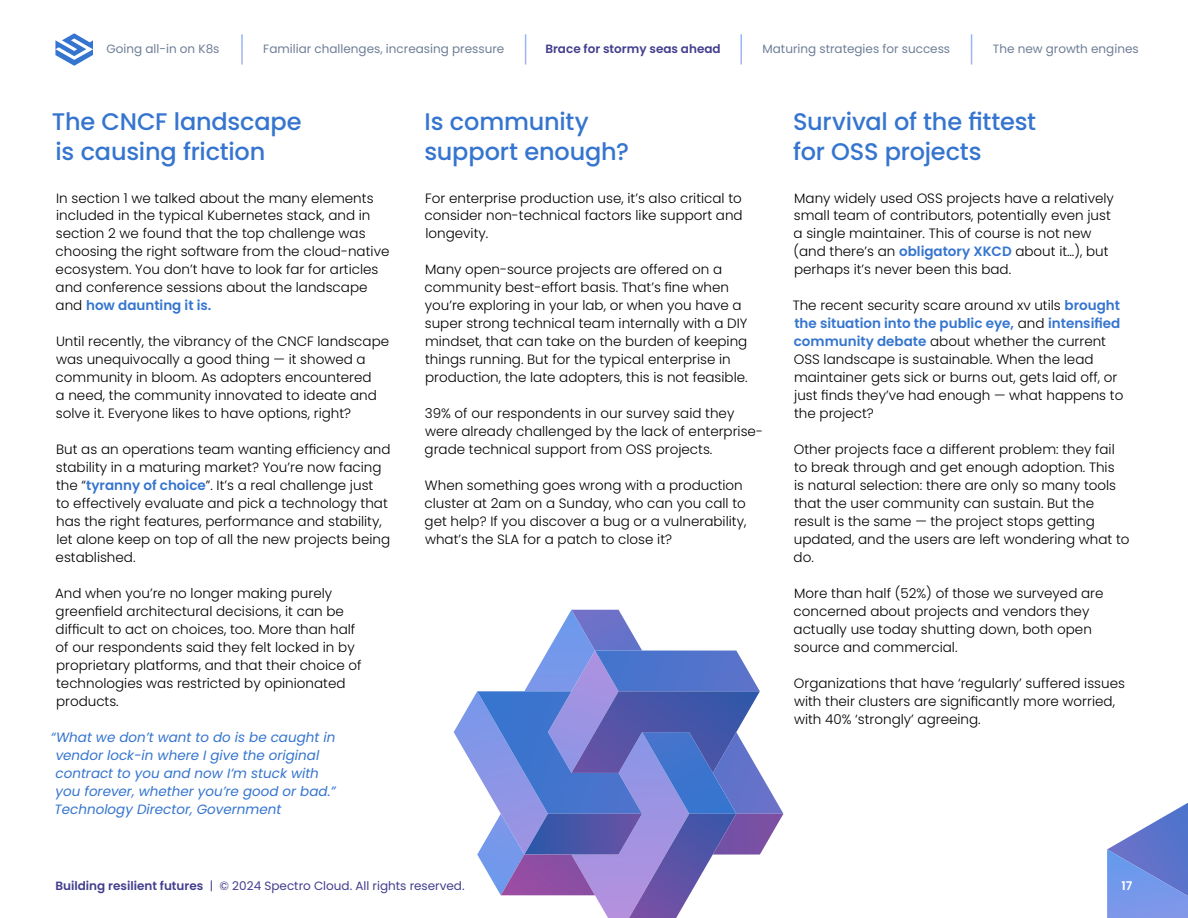
<style>
.page{position:relative;width:1188px;height:918px;background:#fff}
.page>*{position:absolute;margin:0;border:0;box-sizing:border-box;transform-origin:0 0}
.t1{font:500 24px/30px "Poppins";letter-spacing:-.01em;color:#3575cf}
.t2{font:300 13.5px/18px "Poppins";color:#000}
.t3{font:italic 13.5px/18px "Poppins";color:#3575cf}
.t4{font:12px "Poppins";color:#6e7e96}
.t5{font:12px "Poppins";color:#433e8e}
.t6{font:600 12px "Poppins";color:#433e8e}
.t7{font:600 12px "Poppins";color:#fff}
.s1{font-weight:600;color:#3575cf}
.s2{font-weight:600}
</style>
<div class="page">
<svg style="left:1107px;top:803px;width:81px;height:115px"></svg>
<svg style="left:454px;top:610px;width:329px;height:308px"></svg>
<svg style="left:56px;top:33px;width:37px;height:33px"></svg>
<p class="t4" style="left:106px;top:42px;width:115px">Going all-in on K8s</p>
<p class="t4" style="left:263px;top:42px;width:242px">Familiar challenges, increasing pressure</p>
<p class="t6" style="left:545px;top:42px;width:177px">Brace for stormy seas ahead</p>
<p class="t4" style="left:763px;top:42px;width:189px">Maturing strategies for success</p>
<p class="t4" style="left:993px;top:42px;width:147px">The new growth engines</p>
<h1 class="t1" style="left:52px;top:107px;width:251px">The CNCF landscape is causing friction</h1>
<p class="t2" style="left:56px;top:189px;width:335px">In section 1 we talked about the many elements included in the typical Kubernetes stack, and in section 2 we found that the top challenge was choosing the right software from the cloud-native ecosystem. You don’t have to look far for articles and conference sessions about the landscape and <span class="s1">how daunting it is.</span></p>
<p class="t2" style="left:56px;top:333px;width:335px">Until recently, the vibrancy of the CNCF landscape was unequivocally a good thing — it showed a community in bloom. As adopters encountered<br>a need, the community innovated to ideate and solve it. Everyone likes to have options, right?</p>
<p class="t2" style="left:56px;top:441px;width:336px">But as an operations team wanting efficiency and stability in a maturing market? You’re now facing the “<span class="s1">tyranny of choice</span>”. It’s a real challenge just<br>to effectively evaluate and pick a technology that has the right features, performance and stability, let alone keep on top of all the new projects being established.</p>
<p class="t2" style="left:55px;top:585px;width:308px">And when you’re no longer making purely greenfield architectural decisions, it can be difficult to act on choices, too. More than half of our respondents said they felt locked in by proprietary platforms, and that their choice of technologies was restricted by opinionated products.</p>
<p class="t3" style="left:51px;top:729px;width:286px">“What we don’t want to do is be caught in vendor lock-in where I give the original contract to you and now I’m stuck with you forever, whether you’re good or bad.” Technology Director, Government</p>
<h1 class="t1" style="left:424px;top:107px;width:206px">Is community support enough?</h1>
<p class="t2" style="left:425px;top:189px;width:320px;text-align:justify">For enterprise production use, it’s also critical to consider non-technical factors like support and longevity.</p>
<p class="t2" style="left:425px;top:261px;width:325px">Many open-source projects are offered on a community best-effort basis. That’s fine when you’re exploring in your lab, or when you have a super strong technical team internally with a DIY mindset, that can take on the burden of keeping things running. But for the typical enterprise in production, the late adopters, this is not feasible.</p>
<p class="t2" style="left:425px;top:405px;width:340px">39% of our respondents in our survey said they were already challenged by the lack of enterprise&shy;grade technical support from OSS projects.</p>
<p class="t2" style="left:425px;top:477px;width:323px">When something goes wrong with a production cluster at 2am on a Sunday, who can you call to get help? If you discover a bug or a vulnerability, what’s the SLA for a patch to close it?</p>
<h1 class="t1" style="left:793px;top:107px;width:245px">Survival of the fittest for OSS projects</h1>
<p class="t2" style="left:793px;top:189px;width:322px">Many widely used OSS projects have a relatively small team of contributors, potentially even just a single maintainer. This of course is not new (and there’s an <span class="s1">obligatory XKCD</span> about it…), but perhaps it’s never been this bad.</p>
<p class="t2" style="left:793px;top:297px;width:332px">The recent security scare around xv utils <span class="s1">brought the situation into the public eye,</span> and <span class="s1">intensified community debate</span> about whether the current OSS landscape is sustainable. When the lead maintainer gets sick or burns out, gets laid off, or just finds they’ve had enough — what happens to the project?</p>
<p class="t2" style="left:794px;top:441px;width:337px">Other projects face a different problem: they fail to break through and get enough adoption. This<br>is natural selection: there are only so many tools that the user community can sustain. But the result is the same — the project stops getting updated, and the users are left wondering what to do.</p>
<p class="t2" style="left:794px;top:585px;width:311px">More than half (52%) of those we surveyed are concerned about projects and vendors they actually use today shutting down, both open source and commercial.</p>
<p class="t2" style="left:794px;top:675px;width:333px">Organizations that have ‘regularly’ suffered issues with their clusters are significantly more worried, with 40% ‘strongly’ agreeing.</p>
<p class="t5" style="left:56px;top:879px;width:411px"><span class="s2">Building resilient futures</span> | © 2024 Spectro Cloud. All rights reserved.</p>
<p class="t7" style="left:1122px;top:879px;width:12px">17</p>
</div>
